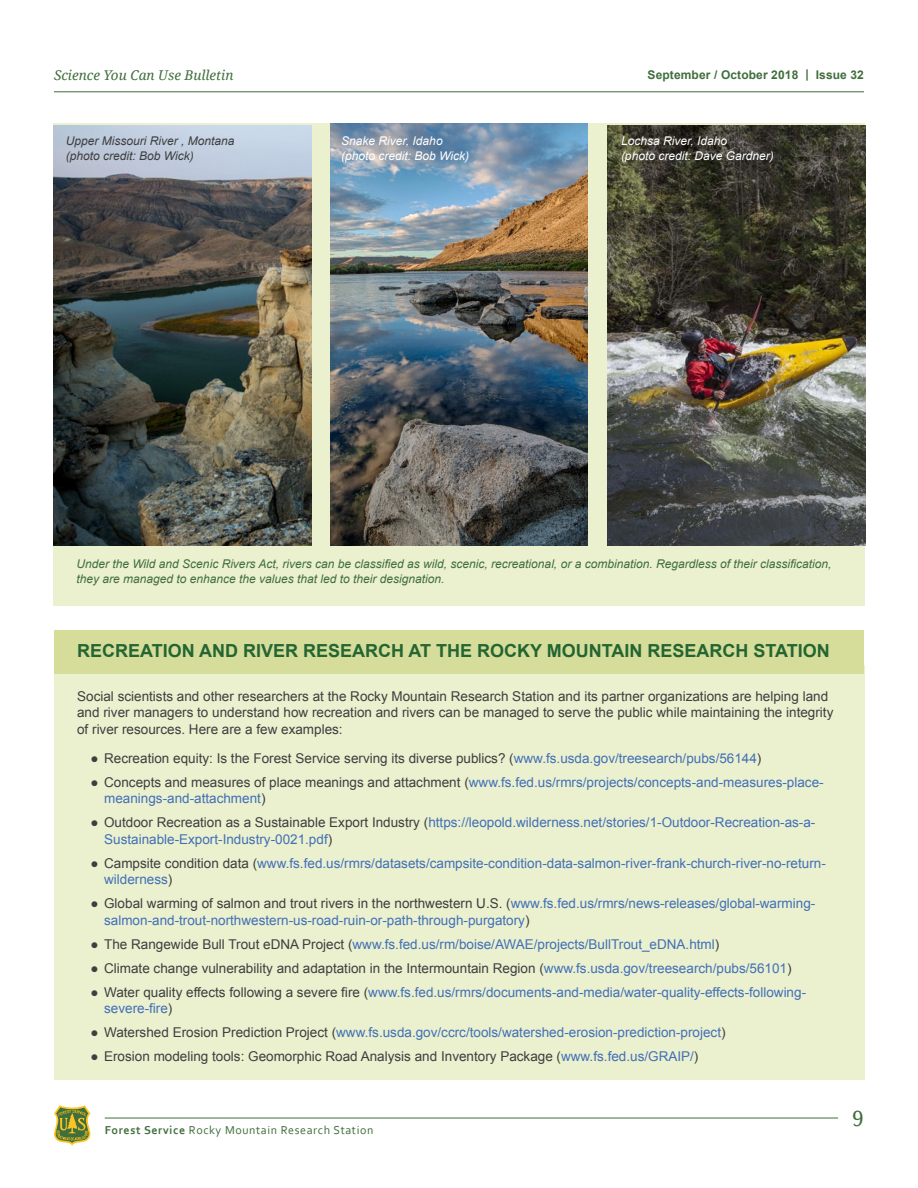
<style>
.page{position:relative;width:918px;height:1188px;background:#fff}
.page>*{position:absolute;margin:0;border:0;box-sizing:border-box;transform-origin:0 0}
.t1{font:21px "Noto Serif";color:#406e3c}
.Side_Bar_-_Heading{font:700 18px "Arial";color:#246532}
.t2{font:13.5px/16.5px "Arial";color:#4170b7}
.Side_Bar_-_Text{font:13.5px/16.5px "Arial";color:#3e3e3f}
.t3{font:italic 13.5px "Noto Serif";color:#406e3c}
.Figure_Caption{font:italic 12px/15px "Arial";color:#406e3c}
.Figure_Caption-2{font:italic 12px/15px "Arial";color:#fff}
.Figure_Caption-3{font:italic 12px/15px "Arial";color:#3e3e3f}
.t4{font:12px "Corbel";letter-spacing:.05em;color:#406e3c}
.t5{font:700 12px "Arial";letter-spacing:.01em;color:#406e3c}
.s1{color:#4170b7}
.s2{color:#3e3e3f}
.s3{font-weight:700}
</style>
<div class="page">
<hr style="left:105px;top:1118px;width:733px;height:1px;background:#406e3c">
<svg style="left:54px;top:1105px;width:36px;height:41px"></svg>
<hr style="left:54px;top:91px;width:810px;height:1px;background:#406e3c">
<div style="left:54px;top:123px;width:811px;height:483px;background:#ebf0cf"></div>
<div style="left:54px;top:665px;width:811px;height:415px;background:#ebf0cf"></div>
<div style="left:54px;top:631px;width:810px;height:43px;background:#d6dd9a"></div>
<img style="left:53px;top:125px;width:258px;height:420px">
<img style="left:331px;top:123px;width:257px;height:422px">
<img style="left:607px;top:125px;width:258px;height:420px">
<p class="t3" style="left:54px;top:66px;width:181px">Science You Can Use Bulletin</p>
<p class="t5" style="left:648px;top:67px;width:218px">September / October 2018 | Issue 32</p>
<p class="Figure_Caption-3" style="left:66px;top:133px;width:170px">Upper Missouri River , Montana (photo credit: Bob Wick)</p>
<p class="Figure_Caption-2" style="left:341px;top:133px;width:129px">Snake River, Idaho (photo credit: Bob Wick)</p>
<p class="Figure_Caption-2" style="left:621px;top:133px;width:154px">Lochsa River, Idaho<br>(photo credit: Dave Gardner)</p>
<p class="Figure_Caption" style="left:76px;top:556px;width:757px">Under the Wild and Scenic Rivers Act, rivers can be classified as wild, scenic, recreational, or a combination. Regardless of their classification, they are managed to enhance the values that led to their designation.</p>
<p class="Side_Bar_-_Heading" style="left:77px;top:638px;width:754px">RECREATION AND RIVER RESEARCH AT THE ROCKY MOUNTAIN RESEARCH STATION</p>
<p class="Side_Bar_-_Text" style="left:77px;top:688px;width:758px">Social scientists and other researchers at the Rocky Mountain Research Station and its partner organizations are helping land and river managers to understand how recreation and rivers can be managed to serve the public while maintaining the integrity of river resources. Here are a few examples:</p>
<p class="Side_Bar_-_Text" style="left:91px;top:750px;width:672px">● Recreation equity: Is the Forest Service serving its diverse publics? (<span class="s1">www.fs.usda.gov/treesearch/pubs/56144</span>)</p>
<p class="t2" style="left:104px;top:774px;width:721px;text-indent:-14px"><span class="s2">● Concepts and measures of place meanings and attachment (</span>www.fs.fed.us/rmrs/projects/concepts-and-measures-place&shy;meanings-and-attachment<span class="s2">)</span></p>
<p class="t2" style="left:104px;top:814px;width:713px;text-indent:-14px"><span class="s2">● Outdoor Recreation as a Sustainable Export Industry (</span>https://leopold.wilderness.net/stories/1-Outdoor-Recreation-as-a-<br>Sustainable-Export-Industry-0021.pdf<span class="s2">)</span></p>
<p class="t2" style="left:104px;top:855px;width:723px;text-indent:-14px"><span class="s2">● Campsite condition data (</span>www.fs.fed.us/rmrs/datasets/campsite-condition-data-salmon-river-frank-church-river-no-return&shy;wilderness<span class="s2">)</span></p>
<p class="t2" style="left:104px;top:895px;width:713px;text-indent:-14px"><span class="s2">● Global warming of salmon and trout rivers in the northwestern U.S. (</span>www.fs.fed.us/rmrs/news-releases/global-warming&shy;salmon-and-trout-northwestern-us-road-ruin-or-path-through-purgatory<span class="s2">)</span></p>
<p class="t2" style="left:91px;top:936px;width:630px"><span class="s2">● The Rangewide Bull Trout eDNA Project (</span>www.fs.fed.us/rm/boise/AWAE/projects/BullTrout_eDNA.html<span class="s2">)</span></p>
<p class="Side_Bar_-_Text" style="left:91px;top:960px;width:702px">● Climate change vulnerability and adaptation in the Intermountain Region (<span class="s1">www.fs.usda.gov/treesearch/pubs/56101</span>)</p>
<p class="t2" style="left:104px;top:984px;width:704px;text-indent:-14px"><span class="s2">● Water quality effects following a severe fire (</span>www.fs.fed.us/rmrs/documents-and-media/water-quality-effects-following&shy;severe-fire<span class="s2">)</span></p>
<p class="t2" style="left:91px;top:1024px;width:636px"><span class="s2">● Watershed Erosion Prediction Project (</span>www.fs.usda.gov/ccrc/tools/watershed-erosion-prediction-project<span class="s2">)</span></p>
<p class="Side_Bar_-_Text" style="left:91px;top:1048px;width:609px">● Erosion modeling tools: Geomorphic Road Analysis and Inventory Package (<span class="s1">www.fs.fed.us/GRAIP/</span>)</p>
<p class="t4" style="left:105px;top:1123px;width:270px"><span class="s3">Forest Service</span> Rocky Mountain Research Station</p>
<h1 class="t1" style="left:852px;top:1104px;width:13px">9</h1>
</div>
